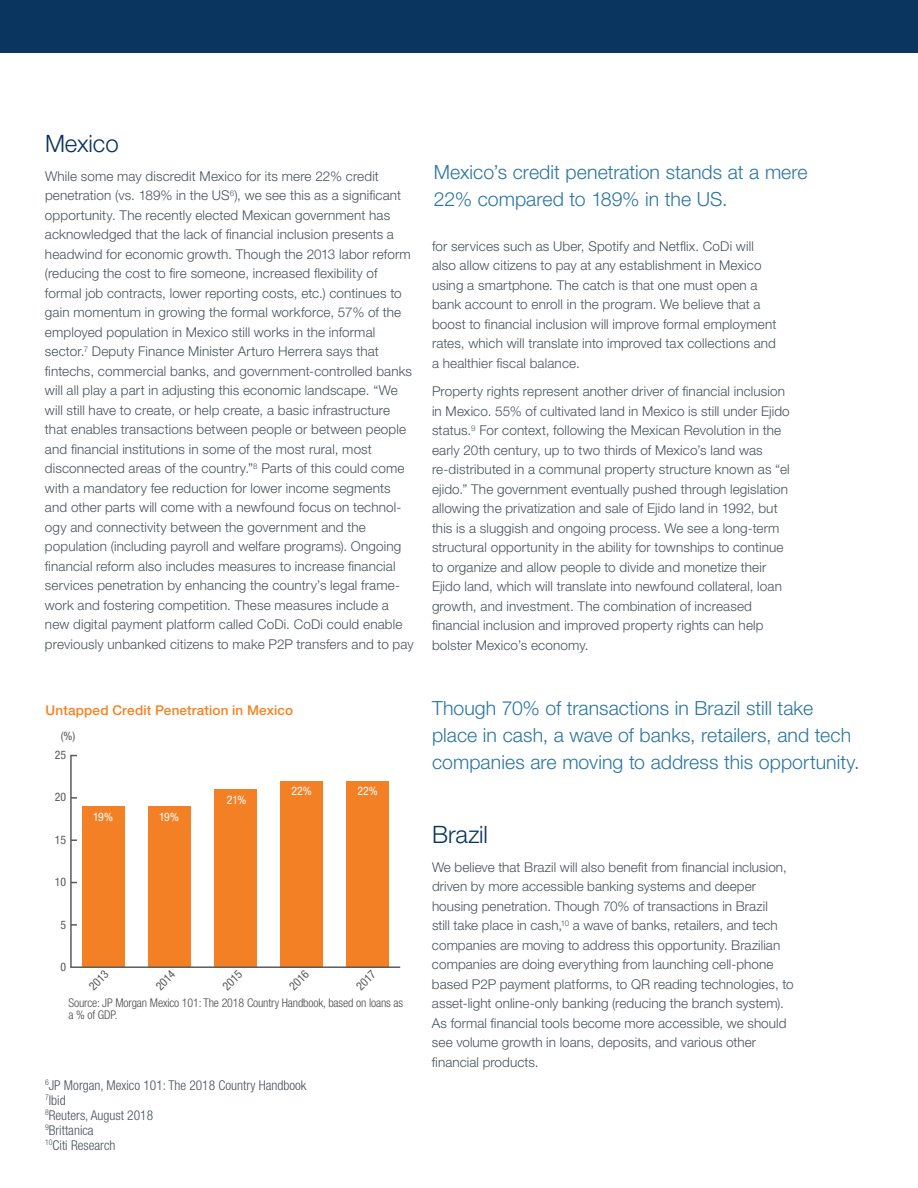
<style>
.page{position:relative;width:918px;height:1188px;background:#fff}
.page>*{position:absolute;margin:0;border:0;box-sizing:border-box;transform-origin:0 0}
.new_head{font:300 24px "Helvetica Neue LT Std";color:#0a355e}
.callouts{font:300 19.5px/27px "Helvetica Neue LT Std";color:#2b76a2}
.Body{font:300 13.5px/19.5px "Helvetica Neue LT Std";letter-spacing:.01em;color:#475359}
.rider{font:300 condensed 13.5px "Helvetica Neue";color:#475359}
.questions{font:500 13.5px "Helvetica Neue LT Std";letter-spacing:.01em;color:#f58220}
.rider-2{font:300 condensed 12px/12px "Helvetica Neue";letter-spacing:-.01em;color:#4b4c4d}
.t1{font:condensed 11.7px "Helvetica Neue LT Std";color:#57585a}
.t2{font:condensed 11.7px "Helvetica Neue LT Std";color:#fff}
</style>
<div class="page">
<hr style="left:70px;top:756px;width:2px;height:211px;background:#57585a">
<div style="left:83px;top:806px;width:42px;height:161px;background:#f48026"></div>
<div style="left:149px;top:806px;width:42px;height:161px;background:#f48026"></div>
<div style="left:215px;top:789px;width:42px;height:178px;background:#f48026"></div>
<div style="left:280px;top:781px;width:43px;height:186px;background:#f48026"></div>
<div style="left:346px;top:781px;width:42px;height:186px;background:#f48026"></div>
<hr style="left:70px;top:966px;width:330px;height:2px;background:#57585a">
<div style="left:0;top:0;width:918px;height:52px;background:#0a355e"></div>
<p class="new_head" style="left:45px;top:129px;width:75px">Mexico</p>
<p class="Body" style="left:45px;top:166px;width:370px">While some may discredit Mexico for its mere 22% credit penetration (vs. 189% in the US<sup>6</sup>), we see this as a significant opportunity. The recently elected Mexican government has acknowledged that the lack of financial inclusion presents a headwind for economic growth. Though the 2013 labor reform (reducing the cost to fire someone, increased flexibility of formal job contracts, lower reporting costs, etc.) continues to gain momentum in growing the formal workforce, 57% of the employed population in Mexico still works in the informal sector.<sup>7</sup> Deputy Finance Minister Arturo Herrera says that fintechs, commercial banks, and government-controlled banks will all play a part in adjusting this economic landscape. “We will still have to create, or help create, a basic infrastructure that enables transactions between people or between people and financial institutions in some of the most rural, most disconnected areas of the country.”<sup>8</sup> Parts of this could come with a mandatory fee reduction for lower income segments and other parts will come with a newfound focus on technol&shy;ogy and connectivity between the government and the population (including payroll and welfare programs). Ongoing financial reform also includes measures to increase financial services penetration by enhancing the country’s legal frame&shy;work and fostering competition. These measures include a new digital payment platform called CoDi. CoDi could enable previously unbanked citizens to make P2P transfers and to pay</p>
<p class="callouts" style="left:434px;top:158px;width:375px">Mexico’s credit penetration stands at a mere<br>22% compared to 189% in the US.</p>
<p class="Body" style="left:432px;top:236px;width:346px">for services such as Uber, Spotify and Netflix. CoDi will also allow citizens to pay at any establishment in Mexico using a smartphone. The catch is that one must open a bank account to enroll in the program. We believe that a boost to financial inclusion will improve formal employment rates, which will translate into improved tax collections and a healthier fiscal balance.</p>
<p class="Body" style="left:432px;top:381px;width:359px">Property rights represent another driver of financial inclusion in Mexico. 55% of cultivated land in Mexico is still under Ejido status.<sup>9</sup> For context, following the Mexican Revolution in the early 20th century, up to two thirds of Mexico’s land was re-distributed in a communal property structure known as “el ejido.” The government eventually pushed through legislation allowing the privatization and sale of Ejido land in 1992, but this is a sluggish and ongoing process. We see a long-term structural opportunity in the ability for townships to continue to organize and allow people to divide and monetize their Ejido land, which will translate into newfound collateral, loan growth, and investment. The combination of increased financial inclusion and improved property rights can help bolster Mexico’s economy.</p>
<p class="questions" style="left:46px;top:702px;width:249px">Untapped Credit Penetration in Mexico</p>
<p class="t1" style="left:61px;top:730px;width:16px">(%)</p>
<p class="t1" style="left:55px;top:748px;width:13px">25</p>
<p class="t1" style="left:55px;top:790px;width:13px">20</p>
<p class="t1" style="left:55px;top:833px;width:13px">15</p>
<p class="t1" style="left:55px;top:875px;width:13px">10</p>
<p class="t1" style="left:61px;top:918px;width:7px">5</p>
<p class="t1" style="left:61px;top:960px;width:7px">0</p>
<p class="t2" style="left:93px;top:810px;width:21px">19%</p>
<p class="t2" style="left:159px;top:810px;width:21px">19%</p>
<p class="t2" style="left:227px;top:793px;width:21px">21%</p>
<p class="t2" style="left:292px;top:784px;width:22px">22%</p>
<p class="t2" style="left:357px;top:784px;width:22px">22%</p>
<p class="t1" style="left:86px;top:983px;width:24px;rotate:-45deg">2013</p>
<p class="t1" style="left:153px;top:983px;width:24px;rotate:-45deg">2014</p>
<p class="t1" style="left:220px;top:983px;width:24px;rotate:-45deg">2015</p>
<p class="t1" style="left:287px;top:983px;width:24px;rotate:-45deg">2016</p>
<p class="t1" style="left:353px;top:983px;width:24px;rotate:-45deg">2017</p>
<p class="rider-2" style="left:68px;top:997px;width:336px">Source: JP Morgan Mexico 101: The 2018 Country Handbook, based on loans as a % of GDP.</p>
<p class="rider" style="left:45px;top:1077px;width:263px"><sup>6</sup>JP Morgan, Mexico 101: The 2018 Country Handbook</p>
<p class="rider" style="left:45px;top:1092px;width:22px"><sup>7</sup>Ibid</p>
<p class="rider" style="left:45px;top:1107px;width:110px"><sup>8</sup>Reuters, August 2018</p>
<p class="rider" style="left:45px;top:1122px;width:50px"><sup>9</sup>Brittanica</p>
<p class="rider" style="left:45px;top:1137px;width:72px"><sup>10</sup>Citi Research</p>
<p class="callouts" style="left:432px;top:694px;width:429px">Though 70% of transactions in Brazil still take place in cash, a wave of banks, retailers, and tech companies are moving to address this opportunity.</p>
<p class="new_head" style="left:432px;top:820px;width:58px">Brazil</p>
<p class="Body" style="left:432px;top:857px;width:363px">We believe that Brazil will also benefit from financial inclusion, driven by more accessible banking systems and deeper housing penetration. Though 70% of transactions in Brazil<br>still take place in cash,<sup>10</sup> a wave of banks, retailers, and tech companies are moving to address this opportunity. Brazilian companies are doing everything from launching cell-phone based P2P payment platforms, to QR reading technologies, to asset-light online-only banking (reducing the branch system).<br>As formal financial tools become more accessible, we should see volume growth in loans, deposits, and various other financial products.</p>
</div>
